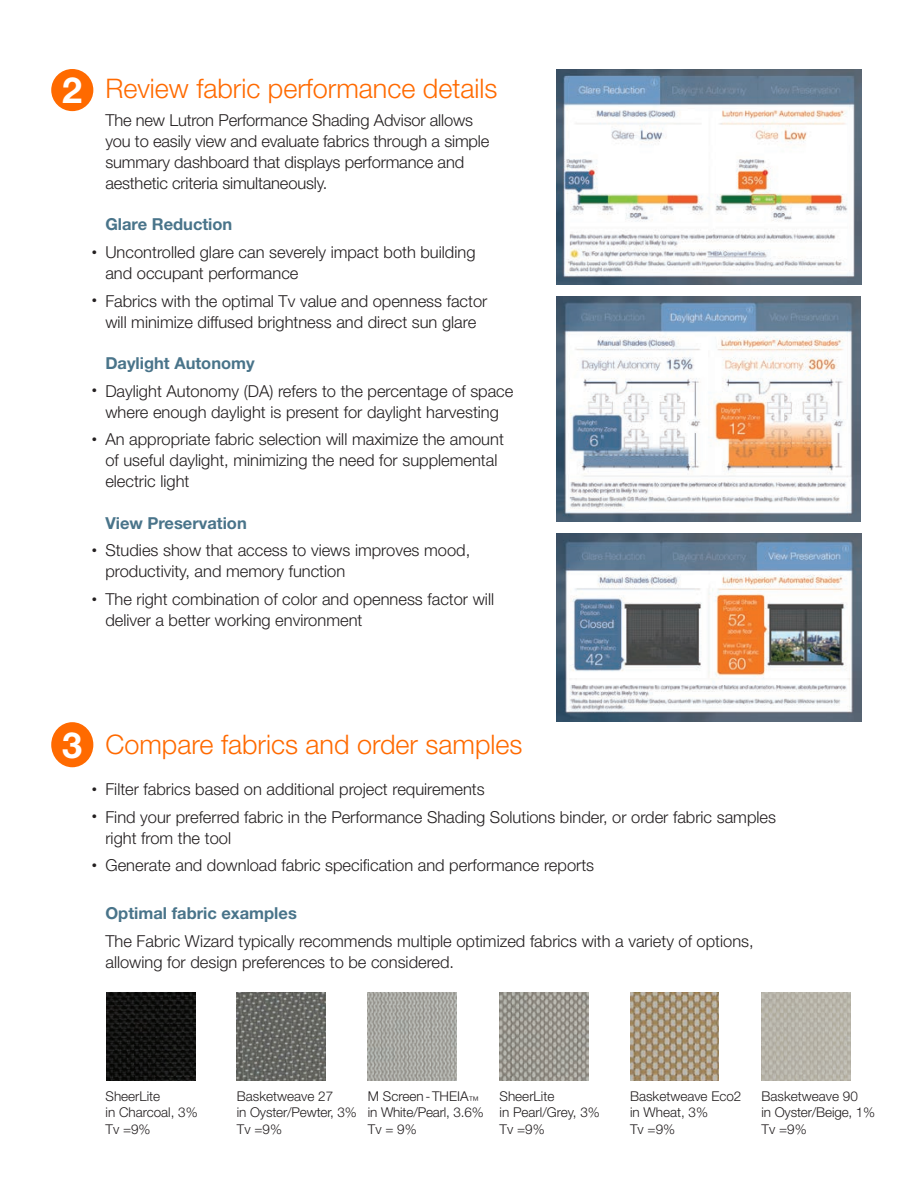
<style>
.page{position:relative;width:922px;height:1187px;background:#fff}
.page>*{position:absolute;margin:0;border:0;box-sizing:border-box;transform-origin:0 0}
.t1{font:700 36px "Helvetica Neue LT Std";color:#fff}
.a-head_orange{font:300 27px "Helvetica Neue LT Std";color:#ff6a00}
.text_with_bullets{font:300 16.5px/21px "Helvetica Neue LT Std";color:#231f20}
.text{font:300 16.5px/21px "Helvetica Neue LT Std";letter-spacing:-.01em;color:#231f20}
.b-head_black{font:700 16.5px "Helvetica Neue LT Std";color:#49748a}
.text-2{font:700 16.5px "Helvetica Neue LT Std";color:#49748a}
.text-3{font:300 13.5px/16.5px "Helvetica Neue LT Std";color:#231f20}
.s1{font-size:10.5px}
</style>
<div class="page">
<img style="left:556px;top:296px;width:305px;height:226px">
<img style="left:556px;top:534px;width:305px;height:188px">
<div style="left:51px;top:69px;width:42px;height:42px;background:#ff6a00;border-radius:50%"></div>
<img style="left:556px;top:70px;width:305px;height:214px">
<img style="left:107px;top:992px;width:88px;height:88px">
<img style="left:237px;top:992px;width:88px;height:88px">
<img style="left:500px;top:992px;width:88px;height:88px">
<img style="left:630px;top:992px;width:89px;height:88px">
<img style="left:762px;top:992px;width:88px;height:88px">
<div style="left:51px;top:722px;width:42px;height:45px;background:#ff6a00;border-radius:50%"></div>
<img style="left:368px;top:992px;width:89px;height:88px">
<p class="t1" style="left:62px;top:68px;width:22px">2</p>
<p class="a-head_orange" style="left:105px;top:72px;width:394px">Review fabric performance details</p>
<p class="text" style="left:105px;top:109px;width:385px">The new Lutron Performance Shading Advisor allows you to easily view and evaluate fabrics through a simple summary dashboard that displays performance and aesthetic criteria simultaneously.</p>
<p class="b-head_black" style="left:105px;top:214px;width:129px">Glare Reduction</p>
<p class="text_with_bullets" style="left:105px;top:241px;width:372px;text-indent:-13px"><span class="s1">•</span> Uncontrolled glare can severely impact both building and occupant performance</p>
<p class="text_with_bullets" style="left:92px;top:290px;width:397px;text-align:center"><span class="s1">•</span> Fabrics with the optimal Tv value and openness factor will minimize diffused brightness and direct sun glare</p>
<p class="b-head_black" style="left:105px;top:353px;width:151px">Daylight Autonomy</p>
<p class="text_with_bullets" style="left:92px;top:380px;width:423px;text-align:center"><span class="s1">•</span> Daylight Autonomy (DA) refers to the percentage of space where enough daylight is present for daylight harvesting</p>
<p class="text_with_bullets" style="left:105px;top:429px;width:400px;text-indent:-14px"><span class="s1">•</span> An appropriate fabric selection will maximize the amount of useful daylight, minimizing the need for supplemental electric light</p>
<p class="b-head_black" style="left:105px;top:512px;width:143px">View Preservation</p>
<p class="text_with_bullets" style="left:105px;top:540px;width:366px;text-indent:-14px"><span class="s1">•</span> Studies show that access to views improves mood, productivity, and memory function</p>
<p class="text_with_bullets" style="left:105px;top:588px;width:390px;text-indent:-14px"><span class="s1">•</span> The right combination of color and openness factor will deliver a better working environment</p>
<p class="t1" style="left:62px;top:722px;width:22px">3</p>
<p class="a-head_orange" style="left:105px;top:727px;width:419px">Compare fabrics and order samples</p>
<p class="text_with_bullets" style="left:92px;top:778px;width:394px"><span class="s1">•</span> Filter fabrics based on additional project requirements</p>
<p class="text_with_bullets" style="left:105px;top:806px;width:672px;text-indent:-13px"><span class="s1">•</span> Find your preferred fabric in the Performance Shading Solutions binder, or order fabric samples right from the tool</p>
<p class="text_with_bullets" style="left:92px;top:854px;width:504px"><span class="s1">•</span> Generate and download fabric specification and performance reports</p>
<p class="text-2" style="left:105px;top:903px;width:193px">Optimal fabric examples</p>
<p class="text" style="left:105px;top:930px;width:650px">The Fabric Wizard typically recommends multiple optimized fabrics with a variety of options, allowing for design preferences to be considered.</p>
<p class="text-3" style="left:106px;top:1087px;width:56px">SheerLite</p>
<p class="text-3" style="left:106px;top:1103px;width:94px">in Charcoal, 3%</p>
<p class="text-3" style="left:106px;top:1120px;width:47px">Tv =9%</p>
<p class="text-3" style="left:237px;top:1087px;width:98px">Basketweave 27</p>
<p class="text-3" style="left:237px;top:1103px;width:121px">in Oyster/Pewter, 3%</p>
<p class="text-3" style="left:237px;top:1120px;width:47px">Tv =9%</p>
<p class="text-3" style="left:368px;top:1087px;width:117px">M Screen-THEIA<sub>™ </sub>in White/Pearl, 3.6%</p>
<p class="text-3" style="left:368px;top:1120px;width:50px">Tv = 9%</p>
<p class="text-3" style="left:500px;top:1087px;width:56px">SheerLite</p>
<p class="text-3" style="left:500px;top:1103px;width:102px">in Pearl/Grey, 3%</p>
<p class="text-3" style="left:500px;top:1120px;width:47px">Tv =9%</p>
<p class="text-3" style="left:630px;top:1087px;width:113px">Basketweave Eco2</p>
<p class="text-3" style="left:630px;top:1103px;width:80px">in Wheat, 3%</p>
<p class="text-3" style="left:630px;top:1120px;width:47px">Tv =9%</p>
<p class="text-3" style="left:762px;top:1087px;width:98px">Basketweave 90</p>
<p class="text-3" style="left:762px;top:1103px;width:115px">in Oyster/Beige, 1%</p>
<p class="text-3" style="left:762px;top:1120px;width:47px">Tv =9%</p>
</div>
